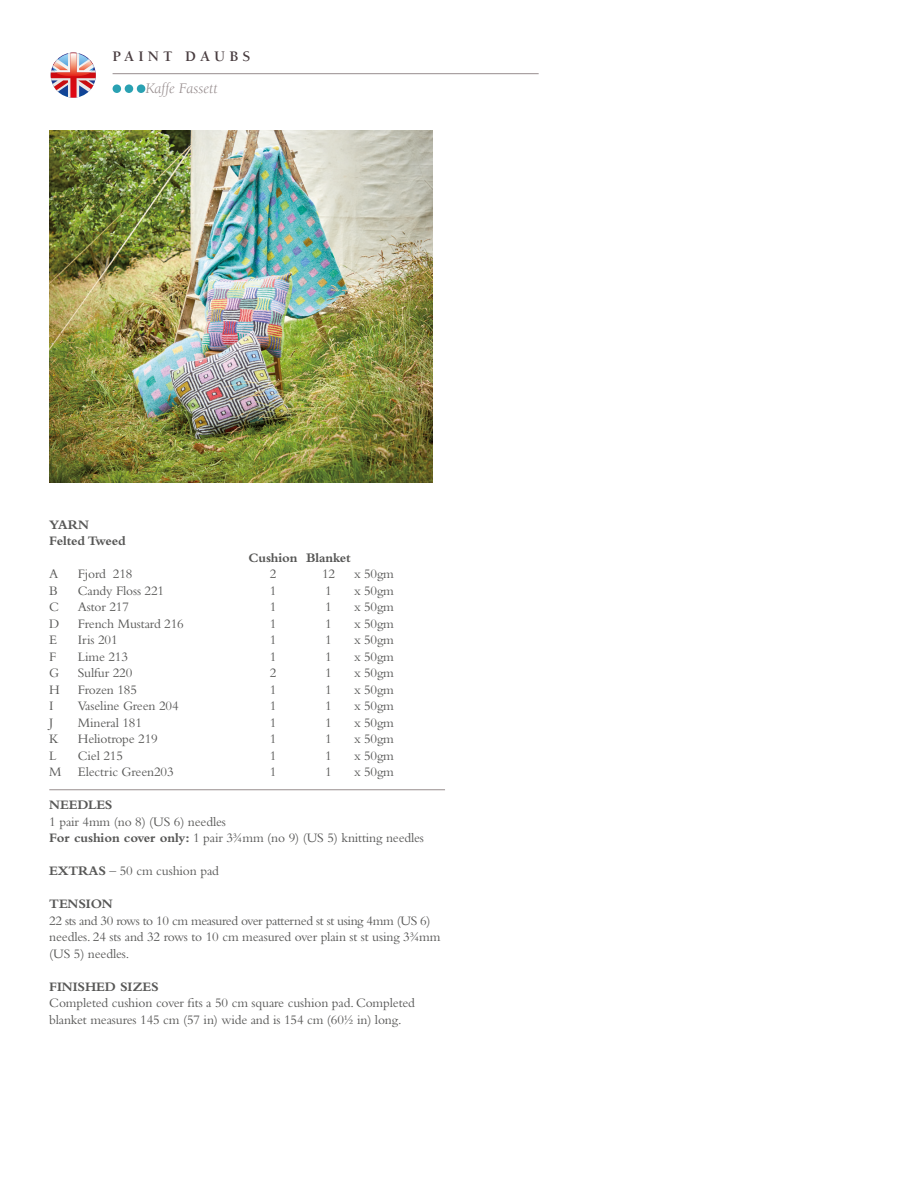
<style>
.page{position:relative;width:914px;height:1189px;background:#fff}
.page>*{position:absolute;margin:0;border:0;box-sizing:border-box;transform-origin:0 0}
.t1{font:italic 15px "Berkeley Std";color:#978d8e}
.t2{font:700 15px "Berkeley Std";letter-spacing:.28em;color:#483c3f}
.Paragraph_Style_1{font:13.5px/16.5px "Bembo Std";letter-spacing:-.01em;color:#575756}
.Paragraph_Style_1-2{font:700 13.5px "Bembo Std";letter-spacing:-.01em;color:#575756}
.s1{font-weight:700}
</style>
<div class="page">
<hr style="left:49px;top:789px;width:396px;height:1px;background:#978d8e">
<img style="left:49px;top:131px;width:383px;height:351px">
<hr style="left:112px;top:73px;width:426px;height:1px;background:#978d8e">
<div style="left:112px;top:84px;width:9px;height:9px;background:#2aa1b2;border-radius:50%"></div>
<div style="left:125px;top:84px;width:8px;height:9px;background:#2aa1b2;border-radius:50%"></div>
<div style="left:137px;top:84px;width:8px;height:9px;background:#2aa1b2;border-radius:50%"></div>
<svg style="left:51px;top:53px;width:45px;height:45px"></svg>
<p class="t2" style="left:112px;top:48px;width:139px">PAINT DAUBS</p>
<p class="t1" style="left:145px;top:80px;width:74px">Kaffe Fassett</p>
<p class="Paragraph_Style_1-2" style="left:49px;top:516px;width:41px">YARN</p>
<p class="Paragraph_Style_1-2" style="left:49px;top:533px;width:78px">Felted Tweed</p>
<p class="Paragraph_Style_1-2" style="left:248px;top:549px;width:104px">Cushion Blanket</p>
<p class="Paragraph_Style_1" style="left:49px;top:565px;width:11px">A</p>
<p class="Paragraph_Style_1" style="left:78px;top:565px;width:56px">Fjord 218</p>
<p class="Paragraph_Style_1" style="left:270px;top:565px;width:8px">2</p>
<p class="Paragraph_Style_1" style="left:322px;top:565px;width:15px">12</p>
<p class="Paragraph_Style_1" style="left:354px;top:565px;width:41px">x 50gm</p>
<p class="Paragraph_Style_1" style="left:49px;top:581px;width:10px">B</p>
<p class="Paragraph_Style_1" style="left:78px;top:581px;width:88px">Candy Floss 221</p>
<p class="Paragraph_Style_1" style="left:270px;top:581px;width:8px">1</p>
<p class="Paragraph_Style_1" style="left:325px;top:581px;width:8px">1</p>
<p class="Paragraph_Style_1" style="left:354px;top:581px;width:41px">x 50gm</p>
<p class="Paragraph_Style_1" style="left:49px;top:598px;width:11px">C</p>
<p class="Paragraph_Style_1" style="left:78px;top:598px;width:53px">Astor 217</p>
<p class="Paragraph_Style_1" style="left:270px;top:598px;width:8px">1</p>
<p class="Paragraph_Style_1" style="left:325px;top:598px;width:8px">1</p>
<p class="Paragraph_Style_1" style="left:354px;top:598px;width:41px">x 50gm</p>
<p class="Paragraph_Style_1" style="left:49px;top:614px;width:12px">D</p>
<p class="Paragraph_Style_1" style="left:78px;top:614px;width:107px">French Mustard 216</p>
<p class="Paragraph_Style_1" style="left:270px;top:614px;width:8px">1</p>
<p class="Paragraph_Style_1" style="left:325px;top:614px;width:8px">1</p>
<p class="Paragraph_Style_1" style="left:354px;top:614px;width:41px">x 50gm</p>
<p class="Paragraph_Style_1" style="left:49px;top:631px;width:10px">E</p>
<p class="Paragraph_Style_1" style="left:78px;top:631px;width:41px">Iris 201</p>
<p class="Paragraph_Style_1" style="left:270px;top:631px;width:8px">1</p>
<p class="Paragraph_Style_1" style="left:325px;top:631px;width:8px">1</p>
<p class="Paragraph_Style_1" style="left:354px;top:631px;width:41px">x 50gm</p>
<p class="Paragraph_Style_1" style="left:49px;top:647px;width:9px">F</p>
<p class="Paragraph_Style_1" style="left:78px;top:647px;width:52px">Lime 213</p>
<p class="Paragraph_Style_1" style="left:270px;top:647px;width:8px">1</p>
<p class="Paragraph_Style_1" style="left:325px;top:647px;width:8px">1</p>
<p class="Paragraph_Style_1" style="left:354px;top:647px;width:41px">x 50gm</p>
<p class="Paragraph_Style_1" style="left:49px;top:664px;width:11px">G</p>
<p class="Paragraph_Style_1" style="left:78px;top:664px;width:56px">Sulfur 220</p>
<p class="Paragraph_Style_1" style="left:270px;top:664px;width:8px">2</p>
<p class="Paragraph_Style_1" style="left:325px;top:664px;width:8px">1</p>
<p class="Paragraph_Style_1" style="left:354px;top:664px;width:41px">x 50gm</p>
<p class="Paragraph_Style_1" style="left:49px;top:680px;width:12px">H</p>
<p class="Paragraph_Style_1" style="left:78px;top:680px;width:61px">Frozen 185</p>
<p class="Paragraph_Style_1" style="left:270px;top:680px;width:8px">1</p>
<p class="Paragraph_Style_1" style="left:325px;top:680px;width:8px">1</p>
<p class="Paragraph_Style_1" style="left:354px;top:680px;width:41px">x 50gm</p>
<p class="Paragraph_Style_1" style="left:49px;top:697px;width:6px">I</p>
<p class="Paragraph_Style_1" style="left:78px;top:697px;width:102px">Vaseline Green 204</p>
<p class="Paragraph_Style_1" style="left:270px;top:697px;width:8px">1</p>
<p class="Paragraph_Style_1" style="left:325px;top:697px;width:8px">1</p>
<p class="Paragraph_Style_1" style="left:354px;top:697px;width:41px">x 50gm</p>
<p class="Paragraph_Style_1" style="left:49px;top:713px;width:6px">J</p>
<p class="Paragraph_Style_1" style="left:78px;top:713px;width:66px">Mineral 181</p>
<p class="Paragraph_Style_1" style="left:270px;top:713px;width:8px">1</p>
<p class="Paragraph_Style_1" style="left:325px;top:713px;width:8px">1</p>
<p class="Paragraph_Style_1" style="left:354px;top:713px;width:41px">x 50gm</p>
<p class="Paragraph_Style_1" style="left:49px;top:730px;width:11px">K</p>
<p class="Paragraph_Style_1" style="left:78px;top:730px;width:81px">Heliotrope 219</p>
<p class="Paragraph_Style_1" style="left:270px;top:730px;width:8px">1</p>
<p class="Paragraph_Style_1" style="left:325px;top:730px;width:8px">1</p>
<p class="Paragraph_Style_1" style="left:354px;top:730px;width:41px">x 50gm</p>
<p class="Paragraph_Style_1" style="left:49px;top:746px;width:9px">L</p>
<p class="Paragraph_Style_1" style="left:78px;top:746px;width:47px">Ciel 215</p>
<p class="Paragraph_Style_1" style="left:270px;top:746px;width:8px">1</p>
<p class="Paragraph_Style_1" style="left:325px;top:746px;width:8px">1</p>
<p class="Paragraph_Style_1" style="left:354px;top:746px;width:41px">x 50gm</p>
<p class="Paragraph_Style_1" style="left:49px;top:763px;width:126px">M Electric Green203</p>
<p class="Paragraph_Style_1" style="left:270px;top:763px;width:8px">1</p>
<p class="Paragraph_Style_1" style="left:325px;top:763px;width:8px">1</p>
<p class="Paragraph_Style_1" style="left:354px;top:763px;width:41px">x 50gm</p>
<p class="Paragraph_Style_1-2" style="left:49px;top:797px;width:65px">NEEDLES</p>
<p class="Paragraph_Style_1" style="left:49px;top:812px;width:178px">1 pair 4mm (no 8) (US 6) needles</p>
<p class="Paragraph_Style_1" style="left:49px;top:829px;width:376px"><span class="s1">For cushion cover only:</span> 1 pair 3¾mm (no 9) (US 5) knitting needles</p>
<p class="Paragraph_Style_1" style="left:49px;top:862px;width:171px"><span class="s1">EXTRAS</span> – 50 cm cushion pad</p>
<p class="Paragraph_Style_1-2" style="left:49px;top:896px;width:65px">TENSION</p>
<p class="Paragraph_Style_1" style="left:49px;top:911px;width:392px">22 sts and 30 rows to 10 cm measured over patterned st st using 4mm (US 6) needles. 24 sts and 32 rows to 10 cm measured over plain st st using 3¾mm (US 5) needles.</p>
<p class="Paragraph_Style_1-2" style="left:49px;top:978px;width:111px">FINISHED SIZES</p>
<p class="Paragraph_Style_1" style="left:49px;top:994px;width:367px">Completed cushion cover fits a 50 cm square cushion pad. Completed blanket measures 145 cm (57 in) wide and is 154 cm (60½ in) long.</p>
</div>
